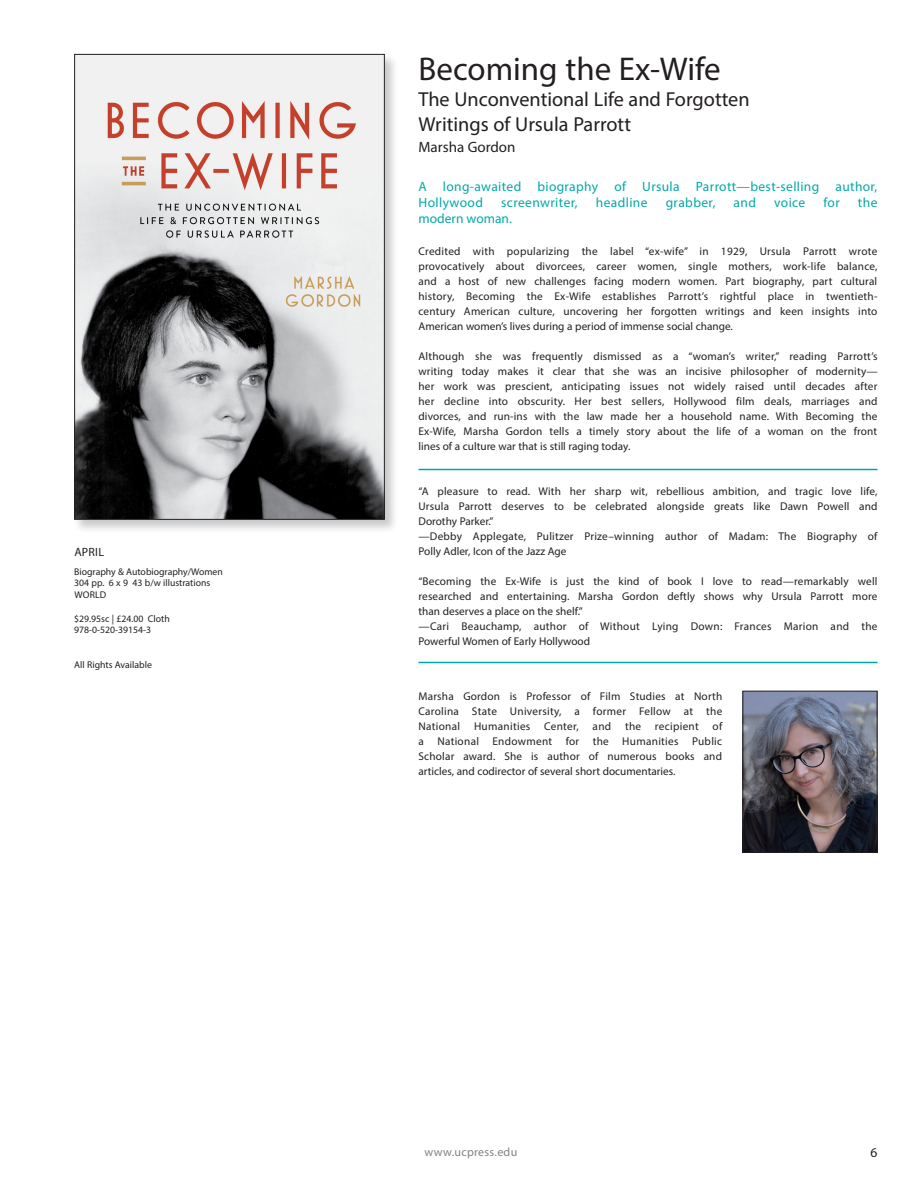
<style>
.page{position:relative;width:918px;height:1188px;background:#fff}
.page>*{position:absolute;margin:0;border:0;box-sizing:border-box;transform-origin:0 0}
.author_bio{font:33px "Myriad Pro";color:#231f20}
.author_bio-2{font:20.25px/25.5px "Myriad Pro";color:#231f20}
.author_bio-3{font:15px "Myriad Pro";color:#231f20}
.author_bio-4{font:13.5px/16.2px "Myriad Pro";letter-spacing:.025em;color:#00a9a7}
.author_bio-5{font:13.5px "Myriad Pro";color:#00a9a7}
.t1{font:13.5px "Myriad Pro";color:#231f20}
.t2{font:12px "Myriad Pro";letter-spacing:.025em;color:#808285}
.author_bio-6{font:12px "Myriad Pro";letter-spacing:.02em;color:#231f20}
.author_bio-7{font:11.25px/15px "Myriad Pro";color:#231f20;text-align:justify}
.author_bio-8{font:11.25px/15px "Myriad Pro";letter-spacing:.02em;color:#231f20}
.author_bio-9{font:11.25px/15px "Myriad Pro";letter-spacing:.025em;color:#231f20}
.author_bio-10{font:9.75px "Myriad Pro";color:#231f20}
</style>
<div class="page">
<div style="left:73px;top:53px;width:326px;height:481px;background:#231f20;opacity:.24"></div>
<img style="left:76px;top:56px;width:307px;height:462px">
<div style="left:74px;top:54px;width:311px;height:466px;border:1px solid #231f20"></div>
<img style="left:744px;top:693px;width:132px;height:158px">
<div style="left:742px;top:691px;width:136px;height:162px;border:1px solid #231f20"></div>
<hr style="left:418px;top:469px;width:460px;height:1px;background:#00a9a7">
<hr style="left:418px;top:662px;width:460px;height:1px;background:#00a9a7">
<p class="author_bio-6" style="left:74px;top:545px;width:31px">APRIL</p>
<p class="author_bio-10" style="left:74px;top:566px;width:150px">Biography &amp; Autobiography/Women</p>
<p class="author_bio-10" style="left:74px;top:577px;width:138px">304 pp. 6 x 9 43 b/w illustrations</p>
<p class="author_bio-10" style="left:74px;top:589px;width:34px">WORLD</p>
<p class="author_bio-10" style="left:74px;top:612px;width:97px">$29.95sc | £24.00 Cloth</p>
<p class="author_bio-10" style="left:74px;top:624px;width:78px">978-0-520-39154-3</p>
<p class="author_bio-10" style="left:74px;top:659px;width:79px">All Rights Available</p>
<p class="author_bio" style="left:418px;top:49px;width:304px">Becoming the Ex-Wife</p>
<p class="author_bio-2" style="left:418px;top:86px;width:333px">The Unconventional Life and Forgotten<br>Writings of Ursula Parrott</p>
<p class="author_bio-3" style="left:418px;top:138px;width:99px">Marsha Gordon</p>
<p class="author_bio-4" style="left:418px;top:178px;width:460px">A long-awaited biography of Ursula Parrott—best-selling author,<br>Hollywood</p>
<p class="author_bio-4" style="left:501px;top:194px;width:78px">screenwriter,</p>
<p class="author_bio-4" style="left:596px;top:194px;width:53px">headline</p>
<p class="author_bio-4" style="left:666px;top:194px;width:51px">grabber,</p>
<p class="author_bio-4" style="left:734px;top:194px;width:24px">and</p>
<p class="author_bio-4" style="left:774px;top:194px;width:33px">voice</p>
<p class="author_bio-4" style="left:823px;top:194px;width:18px">for</p>
<p class="author_bio-4" style="left:858px;top:194px;width:21px">the</p>
<p class="author_bio-5" style="left:418px;top:211px;width:95px">modern woman.</p>
<p class="author_bio-7" style="left:418px;top:243px;width:461px">Credited with popularizing the label “ex-wife” in 1929, Ursula Parrott wrote provocatively about divorcees, career women, single mothers, work-life balance, and a host of new challenges facing modern women. Part biography, part cultural history, Becoming the Ex-Wife establishes Parrott’s rightful place in twentieth&shy;century American culture, uncovering her forgotten writings and keen insights into American women’s lives during a period of immense social change.</p>
<p class="author_bio-7" style="left:418px;top:348px;width:461px">Although she was frequently dismissed as a “woman’s writer,” reading Parrott’s writing today makes it clear that she was an incisive philosopher of modernity— her work was prescient, anticipating issues not widely raised until decades after her decline into obscurity. Her best sellers, Hollywood film deals, marriages and divorces, and run-ins with the law made her a household name. With Becoming the Ex-Wife, Marsha Gordon tells a timely story about the life of a woman on the front lines of a culture war that is still raging today.</p>
<p class="author_bio-7" style="left:418px;top:483px;width:461px">“A pleasure to read. With her sharp wit, rebellious ambition, and tragic love life, Ursula Parrott deserves to be celebrated alongside greats like Dawn Powell and Dorothy Parker.”</p>
<p class="author_bio-8" style="left:418px;top:528px;width:461px">—Debby Applegate, Pulitzer Prize–winning author of Madam: The Biography of<br>Polly Adler, Icon of the Jazz Age</p>
<p class="author_bio-7" style="left:418px;top:573px;width:461px">“Becoming the Ex-Wife is just the kind of book I love to read—remarkably well researched and entertaining. Marsha Gordon deftly shows why Ursula Parrott more than deserves a place on the shelf.”</p>
<p class="author_bio-9" style="left:418px;top:618px;width:461px">—Cari Beauchamp, author of Without Lying Down: Frances Marion and the<br>Powerful Women of Early Hollywood</p>
<p class="author_bio-7" style="left:418px;top:688px;width:305px">Marsha Gordon is Professor of Film Studies at North Carolina State University, a former Fellow at the National Humanities Center, and the recipient of a National Endowment for the Humanities Public Scholar award. She is author of numerous books and articles, and codirector of several short documentaries.</p>
<p class="t2" style="left:424px;top:1145px;width:94px">www.ucpress.edu</p>
<p class="t1" style="left:871px;top:1144px;width:8px">6</p>
</div>
